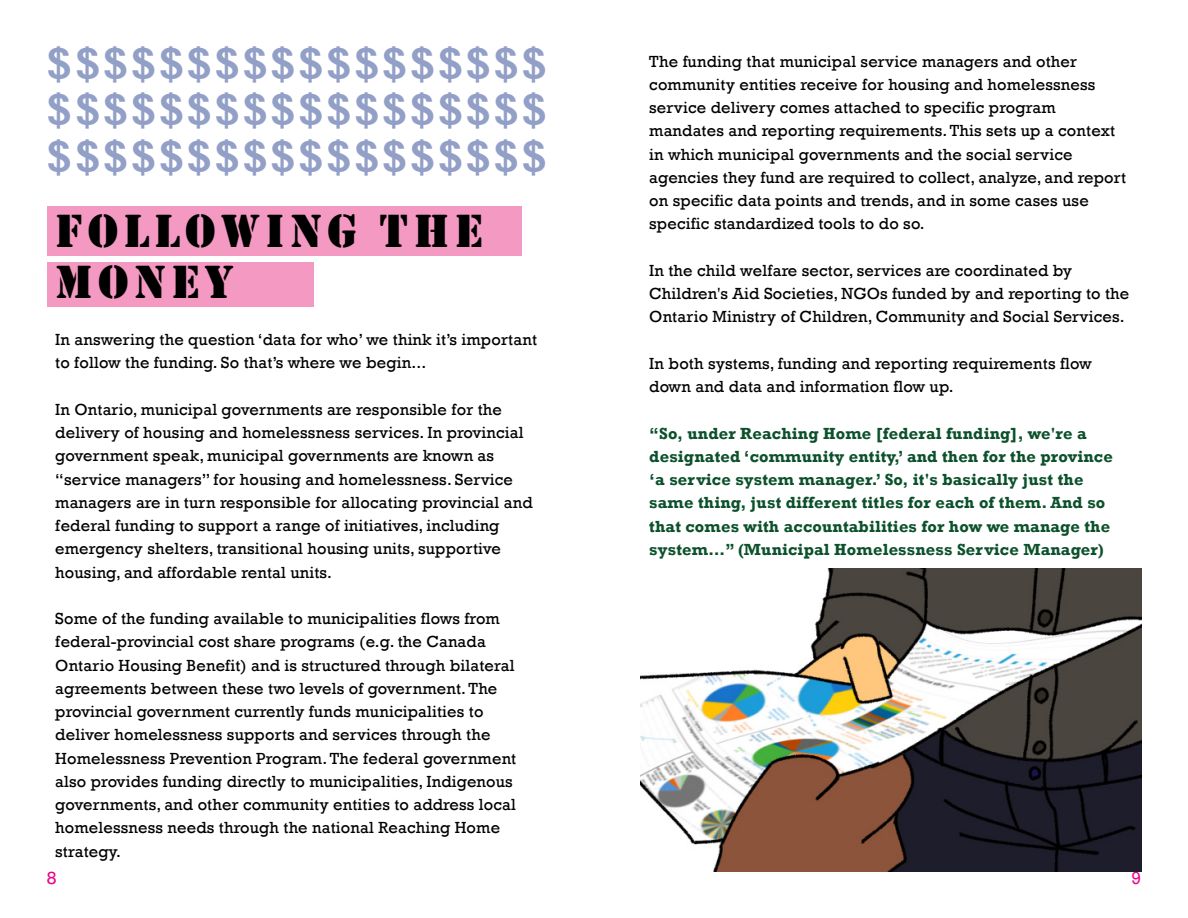
<style>
.page{position:relative;width:1188px;height:918px;background:#fff}
.page>*{position:absolute;margin:0;border:0;box-sizing:border-box;transform-origin:0 0}
.Cover_Style_Blue{font:48px "Stencil";letter-spacing:.11em;color:#000}
.t1{font:700 46.5px/46.5px "Rockwell";color:#253f8e;text-align:justify}
.t2{font:18px "Rockwell";color:#ed028c}
.t3{font:16.5px/23.2px "Rockwell";letter-spacing:.01em;color:#000}
.t4{font:700 16.5px/23.2px "Rockwell";letter-spacing:.01em;color:#0c512b}
</style>
<div class="page">
<img style="left:641px;top:568px;width:500px;height:303px">
<div style="left:47px;top:206px;width:475px;height:49px;background:#f499c2"></div>
<div style="left:47px;top:262px;width:266px;height:44px;background:#f499c2"></div>
<h2 class="t1" style="left:47px;top:40px;width:502px">$$$$$$$$$$$$$$$$$$ $$$$$$$$$$$$$$$$$$ $$$$$$$$$$$$$$$$$$</h2>
<p class="Cover_Style_Blue" style="left:55px;top:203px;width:429px">FOLLOWING THE</p>
<p class="Cover_Style_Blue" style="left:55px;top:254px;width:180px">MONEY</p>
<p class="t3" style="left:55px;top:328px;width:483px">In answering the question ‘data for who’ we think it’s important to follow the funding. So that’s where we begin...</p>
<p class="t3" style="left:55px;top:398px;width:479px">In Ontario, municipal governments are responsible for the delivery of housing and homelessness services. In provincial government speak, municipal governments are known as “service managers” for housing and homelessness. Service managers are in turn responsible for allocating provincial and federal funding to support a range of initiatives, including emergency shelters, transitional housing units, supportive housing, and affordable rental units.</p>
<p class="t3" style="left:55px;top:607px;width:463px">Some of the funding available to municipalities flows from federal-provincial cost share programs (e.g. the Canada Ontario Housing Benefit) and is structured through bilateral agreements between these two levels of government. The provincial government currently funds municipalities to deliver homelessness supports and services through the Homelessness Prevention Program. The federal government also provides funding directly to municipalities, Indigenous governments, and other community entities to address local homelessness needs through the national Reaching Home strategy.</p>
<p class="t3" style="left:649px;top:50px;width:478px">The funding that municipal service managers and other community entities receive for housing and homelessness service delivery comes attached to specific program mandates and reporting requirements. This sets up a context in which municipal governments and the social service agencies they fund are required to collect, analyze, and report on specific data points and trends, and in some cases use specific standardized tools to do so.</p>
<p class="t3" style="left:649px;top:259px;width:482px">In the child welfare sector, services are coordinated by<br>Children's Aid Societies, NGOs funded by and reporting to the<br>Ontario Ministry of Children, Community and Social Services.</p>
<p class="t3" style="left:649px;top:352px;width:444px">In both systems, funding and reporting requirements flow down and data and information flow up.</p>
<p class="t4" style="left:649px;top:422px;width:465px">“So, under Reaching Home [federal funding], we're a designated ‘community entity,’ and then for the province ‘a service system manager.’ So, it's basically just the same thing, just different titles for each of them. And so that comes with accountabilities for how we manage the system…” (Municipal Homelessness Service Manager)</p>
<p class="t2" style="left:47px;top:867px;width:11px">8</p>
<p class="t2" style="left:1131px;top:867px;width:11px">9</p>
</div>
